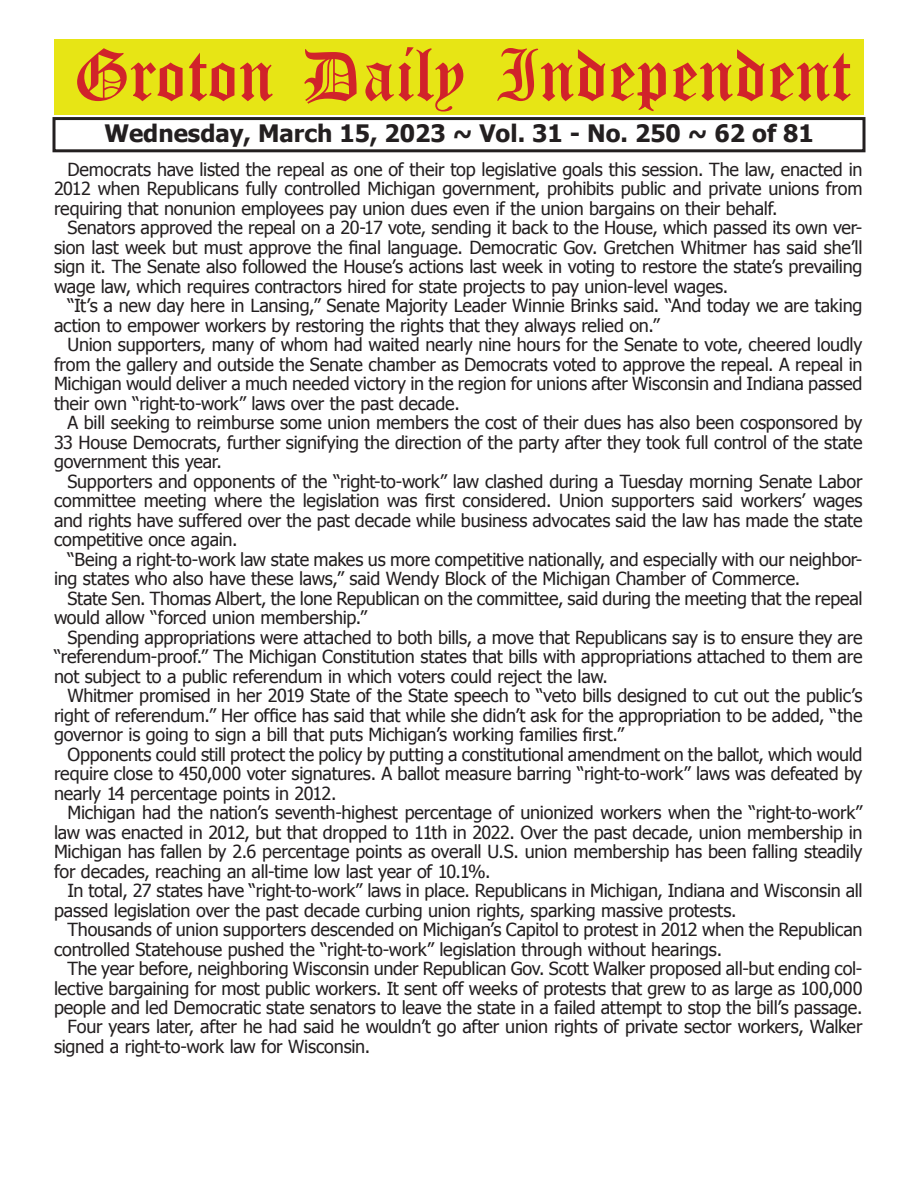
<style>
.page{position:relative;width:918px;height:1188px;background:#fff}
.page>*{position:absolute;margin:0;border:0;box-sizing:border-box;transform-origin:0 0}
.t1{font:54px "Old English Five";color:#d1232a}
.t2{font:700 24px "Tahoma";color:#231f20}
.t3{font:18px/19.5px "Tahoma";letter-spacing:-.015em;color:#231f20;text-align:justify}
</style>
<div class="page">
<div style="left:52px;top:117px;width:814px;height:35px;border:3px solid #231f20"></div>
<div style="left:54px;top:40px;width:810px;height:75px;background:#e7e515"></div>
<h1 class="t1" style="left:73px;top:50px;width:779px">Groton Daily Independent</h1>
<h2 class="t2" style="left:104px;top:116px;width:711px">Wednesday, March 15, 2023 ~ Vol. 31 - No. 250 ~ 62 of 81</h2>
<p class="t3" style="left:54px;top:159px;width:810px;text-indent:14px">Democrats have listed the repeal as one of their top legislative goals this session. The law, enacted in 2012 when Republicans fully controlled Michigan government, prohibits public and private unions from requiring that nonunion employees pay union dues even if the union bargains on their behalf.</p>
<p class="t3" style="left:54px;top:217px;width:810px;text-indent:14px">Senators approved the repeal on a 20-17 vote, sending it back to the House, which passed its own ver&shy;sion last week but must approve the final language. Democratic Gov. Gretchen Whitmer has said she’ll sign it. The Senate also followed the House’s actions last week in voting to restore the state’s prevailing wage law, which requires contractors hired for state projects to pay union-level wages.</p>
<p class="t3" style="left:54px;top:295px;width:810px;text-indent:14px">“It’s a new day here in Lansing,” Senate Majority Leader Winnie Brinks said. “And today we are taking action to empower workers by restoring the rights that they always relied on.”</p>
<p class="t3" style="left:54px;top:334px;width:810px;text-indent:14px">Union supporters, many of whom had waited nearly nine hours for the Senate to vote, cheered loudly from the gallery and outside the Senate chamber as Democrats voted to approve the repeal. A repeal in Michigan would deliver a much needed victory in the region for unions after Wisconsin and Indiana passed their own “right-to-work” laws over the past decade.</p>
<p class="t3" style="left:54px;top:412px;width:810px;text-indent:14px">A bill seeking to reimburse some union members the cost of their dues has also been cosponsored by 33 House Democrats, further signifying the direction of the party after they took full control of the state government this year.</p>
<p class="t3" style="left:54px;top:471px;width:810px;text-indent:14px">Supporters and opponents of the “right-to-work” law clashed during a Tuesday morning Senate Labor committee meeting where the legislation was first considered. Union supporters said workers’ wages and rights have suffered over the past decade while business advocates said the law has made the state competitive once again.</p>
<p class="t3" style="left:54px;top:549px;width:810px;text-indent:14px">“Being a right-to-work law state makes us more competitive nationally, and especially with our neighbor&shy;ing states who also have these laws,” said Wendy Block of the Michigan Chamber of Commerce.</p>
<p class="t3" style="left:54px;top:588px;width:810px;text-indent:14px">State Sen. Thomas Albert, the lone Republican on the committee, said during the meeting that the repeal would allow “forced union membership.”</p>
<p class="t3" style="left:54px;top:627px;width:810px;text-indent:14px">Spending appropriations were attached to both bills, a move that Republicans say is to ensure they are “referendum-proof.” The Michigan Constitution states that bills with appropriations attached to them are not subject to a public referendum in which voters could reject the law.</p>
<p class="t3" style="left:54px;top:685px;width:810px;text-indent:14px">Whitmer promised in her 2019 State of the State speech to “veto bills designed to cut out the public’s right of referendum.” Her office has said that while she didn’t ask for the appropriation to be added, “the governor is going to sign a bill that puts Michigan’s working families first.”</p>
<p class="t3" style="left:54px;top:743px;width:810px;text-indent:14px">Opponents could still protect the policy by putting a constitutional amendment on the ballot, which would require close to 450,000 voter signatures. A ballot measure barring “right-to-work” laws was defeated by nearly 14 percentage points in 2012.</p>
<p class="t3" style="left:54px;top:802px;width:810px;text-indent:14px">Michigan had the nation’s seventh-highest percentage of unionized workers when the “right-to-work” law was enacted in 2012, but that dropped to 11th in 2022. Over the past decade, union membership in Michigan has fallen by 2.6 percentage points as overall U.S. union membership has been falling steadily for decades, reaching an all-time low last year of 10.1%.</p>
<p class="t3" style="left:54px;top:880px;width:810px;text-indent:14px">In total, 27 states have “right-to-work” laws in place. Republicans in Michigan, Indiana and Wisconsin all passed legislation over the past decade curbing union rights, sparking massive protests.</p>
<p class="t3" style="left:54px;top:919px;width:810px;text-indent:14px">Thousands of union supporters descended on Michigan’s Capitol to protest in 2012 when the Republican controlled Statehouse pushed the “right-to-work” legislation through without hearings.</p>
<p class="t3" style="left:68px;top:958px;width:796px">The year before, neighboring Wisconsin under Republican Gov. Scott Walker proposed all-but ending col-</p>
<p class="t3" style="left:54px;top:977px;width:810px">lective bargaining for most public workers. It sent off weeks of protests that grew to as large as 100,000</p>
<p class="t3" style="left:54px;top:997px;width:810px">people and led Democratic state senators to leave the state in a failed attempt to stop the bill’s passage.</p>
<p class="t3" style="left:68px;top:1016px;width:796px">Four years later, after he had said he wouldn’t go after union rights of private sector workers, Walker</p>
<p class="t3" style="left:54px;top:1036px;width:318px">signed a right-to-work law for Wisconsin.</p>
</div>
